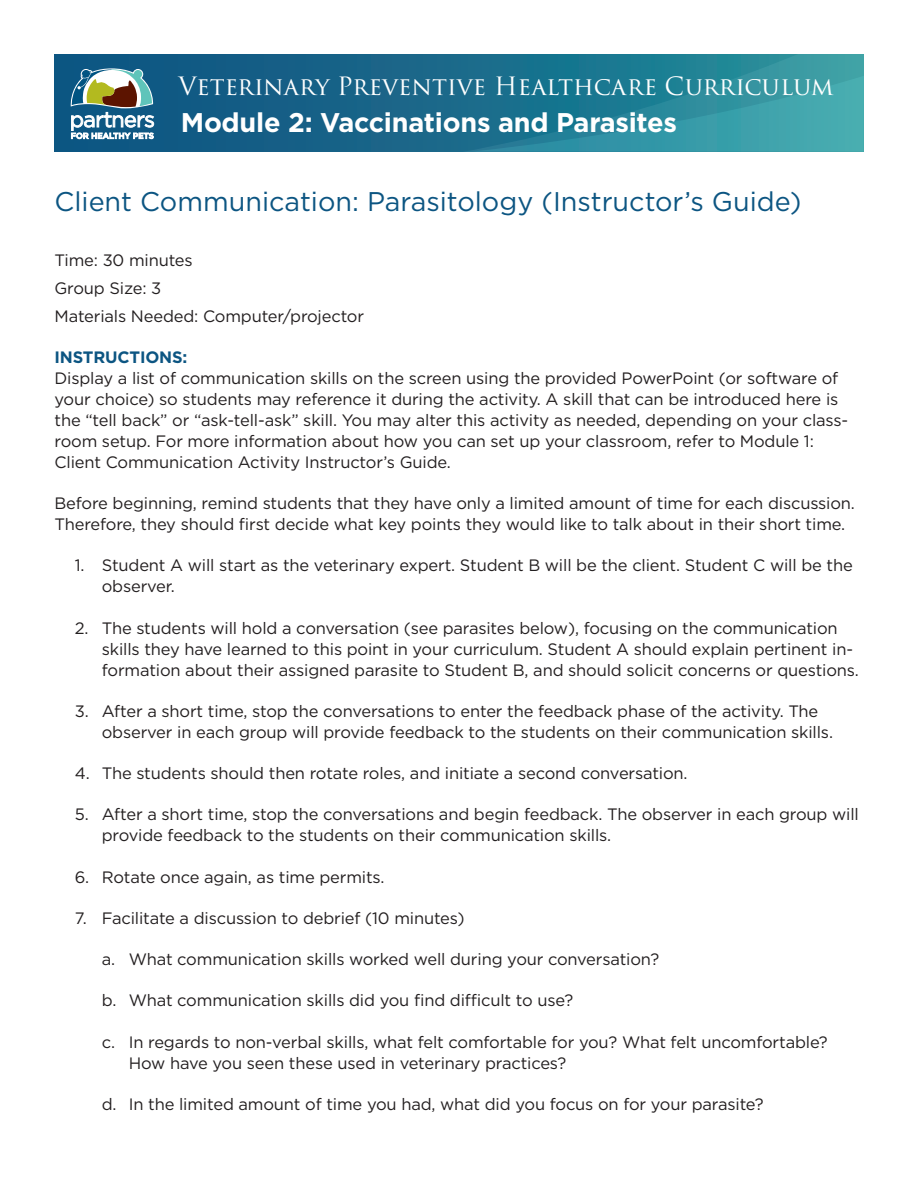
<style>
.page{position:relative;width:918px;height:1188px;background:#fff}
.page>*{position:absolute;margin:0;border:0;box-sizing:border-box;transform-origin:0 0}
.normal_body{font:27px "Gotham";color:#0c5582}
.t1{font:700 27px "Gotham";letter-spacing:-.01em;color:#fff}
.t2{font:24.6px "Trajan Pro 3";color:#fff}
.normal_body-2{font:16.5px/21px "Gotham";letter-spacing:-.01em;color:#231f20}
.s1{font-weight:700;color:#0c5582}
</style>
<div class="page">
<div style="left:54px;top:54px;width:810px;height:97px;background:#165e86"></div>
<svg style="left:450px;top:54px;width:414px;height:98px;background:#2a889b"></svg>
<svg style="left:70px;top:68px;width:84px;height:71px"></svg>
<h2 class="t2" style="left:178px;top:69px;width:657px">Veterinary Preventive Healthcare Curriculum</h2>
<p class="t1" style="left:181px;top:107px;width:498px">Module 2: Vaccinations and Parasites</p>
<p class="normal_body" style="left:55px;top:184px;width:749px">Client Communication: Parasitology (Instructor’s Guide)</p>
<p class="normal_body-2" style="left:55px;top:249px;width:140px">Time: 30 minutes</p>
<p class="normal_body-2" style="left:55px;top:277px;width:108px">Group Size: 3</p>
<p class="normal_body-2" style="left:55px;top:305px;width:311px">Materials Needed: Computer/projector</p>
<p class="normal_body-2" style="left:55px;top:346px;width:795px"><span class="s1">INSTRUCTIONS:<br></span>Display a list of communication skills on the screen using the provided PowerPoint (or software of your choice) so students may reference it during the activity. A skill that can be introduced here is the “tell back” or “ask-tell-ask” skill. You may alter this activity as needed, depending on your class&shy;room setup. For more information about how you can set up your classroom, refer to Module 1:<br>Client Communication Activity Instructor’s Guide.</p>
<p class="normal_body-2" style="left:55px;top:492px;width:802px">Before beginning, remind students that they have only a limited amount of time for each discussion.<br>Therefore, they should first decide what key points they would like to talk about in their short time.</p>
<p class="normal_body-2" style="left:102px;top:555px;width:753px;text-indent:-27px">1. Student A will start as the veterinary expert. Student B will be the client. Student C will be the observer.</p>
<p class="normal_body-2" style="left:102px;top:617px;width:759px;text-indent:-27px">2. The students will hold a conversation (see parasites below), focusing on the communication skills they have learned to this point in your curriculum. Student A should explain pertinent in&shy;formation about their assigned parasite to Student B, and should solicit concerns or questions.</p>
<p class="normal_body-2" style="left:102px;top:700px;width:733px;text-indent:-27px">3. After a short time, stop the conversations to enter the feedback phase of the activity. The observer in each group will provide feedback to the students on their communication skills.</p>
<p class="normal_body-2" style="left:75px;top:762px;width:614px">4. The students should then rotate roles, and initiate a second conversation.</p>
<p class="normal_body-2" style="left:102px;top:804px;width:759px;text-indent:-27px">5. After a short time, stop the conversations and begin feedback. The observer in each group will provide feedback to the students on their communication skills.</p>
<p class="normal_body-2" style="left:75px;top:866px;width:311px">6. Rotate once again, as time permits.</p>
<p class="normal_body-2" style="left:75px;top:907px;width:391px">7. Facilitate a discussion to debrief (10 minutes)</p>
<p class="normal_body-2" style="left:102px;top:948px;width:559px">a. What communication skills worked well during your conversation?</p>
<p class="normal_body-2" style="left:102px;top:990px;width:473px">b. What communication skills did you find difficult to use?</p>
<p class="normal_body-2" style="left:129px;top:1031px;width:701px;text-indent:-27px">c. In regards to non-verbal skills, what felt comfortable for you? What felt uncomfortable?<br>How have you seen these used in veterinary practices?</p>
<p class="normal_body-2" style="left:102px;top:1093px;width:663px">d. In the limited amount of time you had, what did you focus on for your parasite?</p>
</div>
